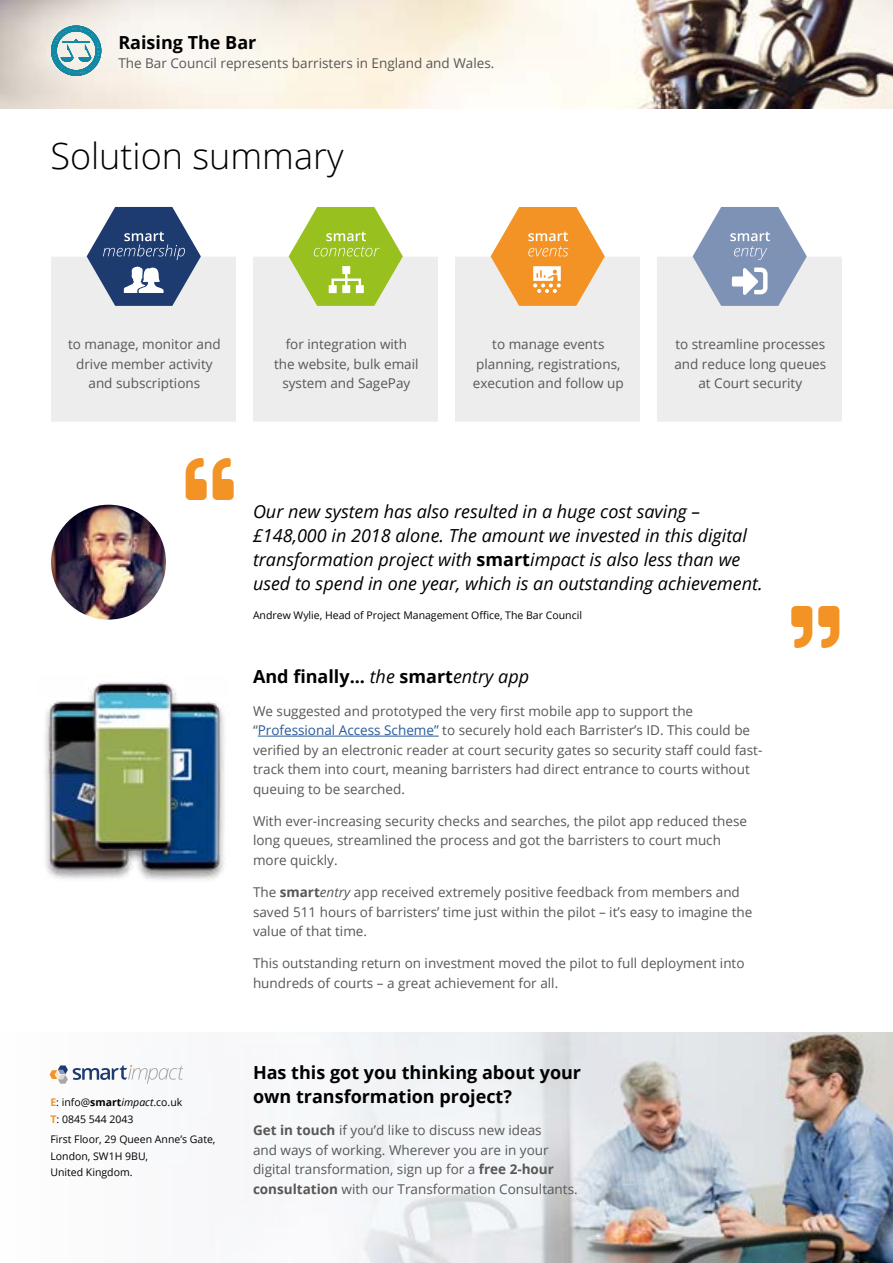
<style>
.page{position:relative;width:893px;height:1263px;background:#fff}
.page>*{position:absolute;margin:0;border:0;box-sizing:border-box;transform-origin:0 0}
.t1{font:48px "Font Awesome 5 Pro Solid";color:#f39325}
.t2{font:300 36px "Open Sans";color:#000}
.t3{font:italic 18px/24px "Open Sans";color:#000}
.t4{font:700 18px/24px "Open Sans";color:#000}
.t5{font:13.5px/19.5px "Open Sans";color:#575756}
.t6{font:10.5px/16.5px "Open Sans";color:#000}
.s1{font-weight:700;font-style:normal}
.s2{font-weight:400;font-style:italic}
.s3{color:#275b9b}
.s4{font-weight:700}
.s5{font-style:italic}
.s6{font-weight:700;color:#f39325}
</style>
<div class="page">
<img style="left:49px;top:1032px;width:844px;height:231px">
<img style="left:0;top:0;width:893px;height:108px">
<div style="left:51px;top:257px;width:185px;height:165px;background:#ededed"></div>
<div style="left:253px;top:257px;width:185px;height:165px;background:#ededed"></div>
<div style="left:455px;top:257px;width:185px;height:165px;background:#ededed"></div>
<div style="left:657px;top:257px;width:185px;height:165px;background:#ededed"></div>
<svg style="left:87px;top:207px;width:114px;height:99px"></svg>
<svg style="left:289px;top:207px;width:114px;height:99px"></svg>
<svg style="left:491px;top:207px;width:114px;height:99px"></svg>
<svg style="left:693px;top:207px;width:114px;height:99px"></svg>
<hr style="left:258px;top:736px;width:181px;height:1px;background:#275b9b">
<img style="left:51px;top:505px;width:115px;height:115px;border-radius:57px">
<img style="left:45px;top:682px;width:180px;height:198px">
<svg style="left:50px;top:1065px;width:133px;height:19px"></svg>
<svg style="left:51px;top:24px;width:50px;height:52px;background:#92c2c9"></svg>
<h3 class="t4" style="left:118px;top:30px;width:140px">Raising The Bar</h3>
<p class="t5" style="left:118px;top:53px;width:378px">The Bar Council represents barristers in England and Wales.</p>
<h2 class="t2" style="left:50px;top:131px;width:295px">Solution summary</h2>
<p class="t5" style="left:68px;top:334px;width:154px;text-align:center">to manage, monitor and drive member activity and subscriptions</p>
<p class="t5" style="left:274px;top:334px;width:146px;text-align:center">for integration with the website, bulk email system and SagePay</p>
<p class="t5" style="left:473px;top:334px;width:152px;text-align:center">to manage events planning, registrations, execution and follow up</p>
<p class="t5" style="left:674px;top:334px;width:153px;text-align:center">to streamline processes and reduce long queues at Court security</p>
<h1 class="t1" style="left:186px;top:454px;width:50px">❑◆□▼●▼</h1>
<p class="t3" style="left:253px;top:499px;width:511px">Our new system has also resulted in a huge cost saving – £148,000 in 2018 alone. The amount we invested in this digital transformation project with <span class="s1">smart</span>impact is also less than we used to spend in one year, which is an outstanding achievement.</p>
<p class="t6" style="left:253px;top:607px;width:330px">Andrew Wylie, Head of Project Management Office, The Bar Council</p>
<h3 class="t4" style="left:253px;top:664px;width:278px">And finally... <span class="s2">the</span> smart<span class="s2">entry app</span></h3>
<p class="t5" style="left:253px;top:701px;width:511px">We suggested and prototyped the very first mobile app to support the “<span class="s3">Professional Access Scheme”</span> to securely hold each Barrister’s ID. This could be verified by an electronic reader at court security gates so security staff could fast&shy;track them into court, meaning barristers had direct entrance to courts without queuing to be searched.</p>
<p class="t5" style="left:253px;top:811px;width:495px">With ever-increasing security checks and searches, the pilot app reduced these long queues, streamlined the process and got the barristers to court much more quickly.</p>
<p class="t5" style="left:253px;top:882px;width:501px">The <span class="s4">smart</span><span class="s5">entry</span> app received extremely positive feedback from members and saved 511 hours of barristers’ time just within the pilot – it’s easy to imagine the value of that time.</p>
<p class="t5" style="left:253px;top:953px;width:493px">This outstanding return on investment moved the pilot to full deployment into hundreds of courts – a great achievement for all.</p>
<p class="t6" style="left:50px;top:1094px;width:133px"><span class="s6">E</span>: info@<span class="s4">smart</span><span class="s5">impact</span>.co.uk<br><span class="s6">T</span>: 0845 544 2043</p>
<p class="t6" style="left:50px;top:1131px;width:167px">First Floor, 29 Queen Anne’s Gate,<br>London, SW1H 9BU,<br>United Kingdom.</p>
<h3 class="t4" style="left:253px;top:1060px;width:330px">Has this got you thinking about your own transformation project?</h3>
<p class="t5" style="left:253px;top:1120px;width:326px"><span class="s4">Get in touch</span> if you’d like to discuss new ideas<br>and ways of working. Wherever you are in your digital transformation, sign up for a <span class="s4">free 2-hour consultation</span> with our Transformation Consultants.</p>
<h1 class="t1" style="left:792px;top:603px;width:49px">❑◆□▼▼</h1>
</div>
